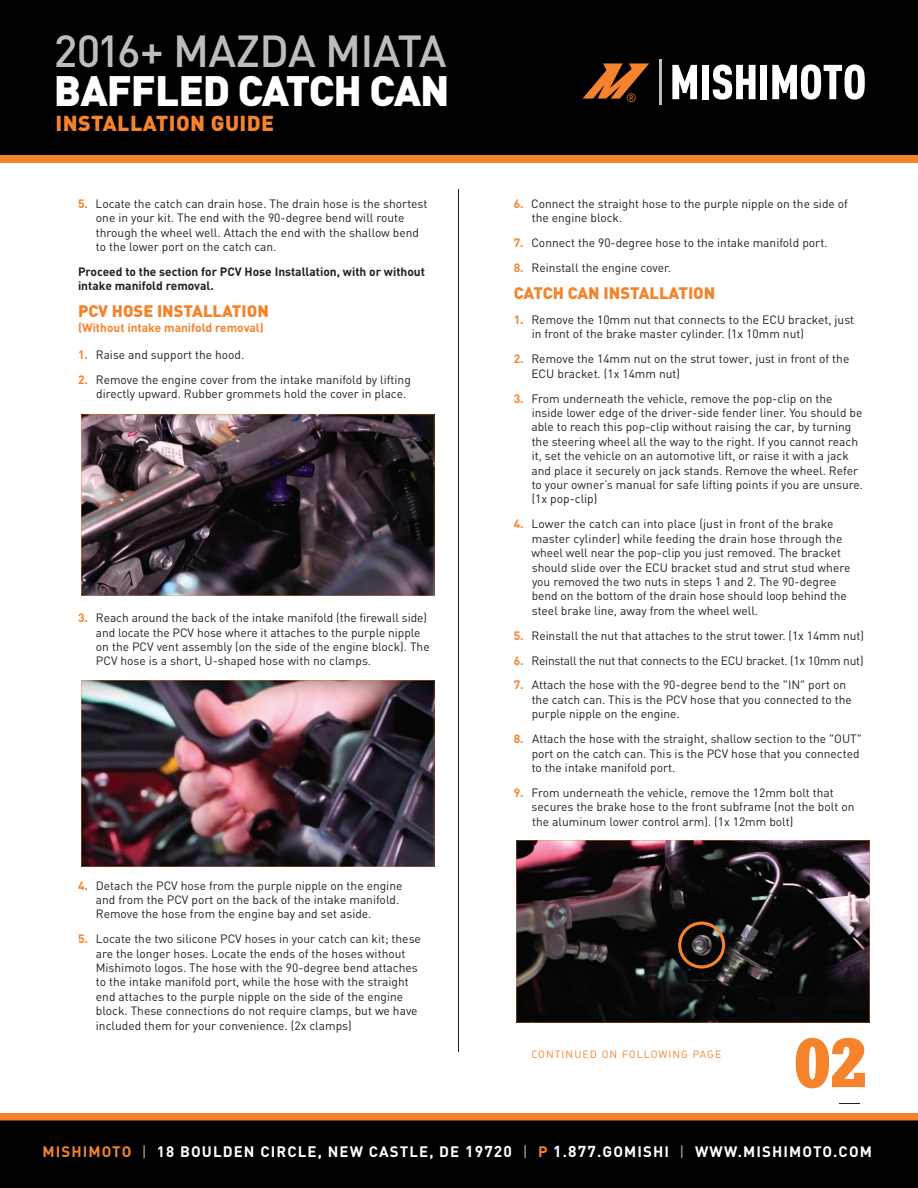
<style>
.page{position:relative;width:918px;height:1188px;background:#fff}
.page>*{position:absolute;margin:0;border:0;box-sizing:border-box;transform-origin:0 0}
.t1{font:72px "URW Egyptienne T Bold Extr Narr";color:#f5832c}
.t2{font:500 44.25px "DIN";letter-spacing:-.015em;color:#bcbdc0}
.t3{font:900 42px "DIN";letter-spacing:-.02em;color:#fff}
.t4{font:900 21.45px "DIN";letter-spacing:.02em;color:#f5832c}
.t5{font:900 16.5px "DIN";color:#f5832c}
.t6{font:700 15px "DIN";letter-spacing:.075em;color:#fff}
.t7{font:12px/14.4px "DIN";color:#231f20}
.t8{font:700 12px/14.4px "DIN";color:#231f20}
.t9{font:12px "DIN";letter-spacing:-.02em;color:#231f20}
.t10{font:700 12px "DIN";color:#f5832c}
.t11{font:12px "DIN";color:#f5832c}
.t12{font:10.5px "DIN Regular Alternate";letter-spacing:.1em;color:#f5832c}
.s1{font-weight:700;color:#f5832c}
.s2{color:#f5832c}
.s3{font-weight:400;color:#bcbdc0}
.s4{font-size:15.6px}
</style>
<div class="page">
<div style="left:0;top:0;width:918px;height:159px;background:#000001"></div>
<div style="left:0;top:155px;width:918px;height:8px;background:#f5832c"></div>
<svg style="left:672px;top:65px;width:25px;height:34px"></svg>
<div style="left:702px;top:65px;width:7px;height:34px;background:#fff"></div>
<svg style="left:713px;top:65px;width:43px;height:35px"></svg>
<div style="left:760px;top:65px;width:7px;height:34px;background:#fff"></div>
<svg style="left:772px;top:64px;width:93px;height:36px"></svg>
<svg style="left:583px;top:63px;width:66px;height:36px"></svg>
<hr style="left:660px;top:59px;width:2px;height:46px;background:#bcbdc0">
<svg style="left:839px;top:1103px;width:21px;height:1px"></svg>
<hr style="left:459px;top:189px;width:1px;height:862px;background:#231f20">
<svg style="left:0;top:1113px;width:918px;height:75px;background:#180d05"></svg>
<img style="left:81px;top:415px;width:353px;height:181px">
<img style="left:81px;top:680px;width:353px;height:186px">
<img style="left:517px;top:841px;width:352px;height:181px">
<svg style="left:678px;top:922px;width:47px;height:47px;background:#463121"></svg>
<h2 class="t2" style="left:54px;top:23px;width:394px">2016+ MAZDA MIATA</h2>
<h3 class="t3" style="left:54px;top:63px;width:397px">BAFFLED CATCH CAN</h3>
<h3 class="t4" style="left:55px;top:108px;width:220px">INSTALLATION GUIDE</h3>
<p class="t7" style="left:96px;top:196px;width:333px;text-indent:-18px"><span class="s1">5.</span> Locate the catch can drain hose. The drain hose is the shortest one in your kit. The end with the 90-degree bend will route through the wheel well. Attach the end with the shallow bend to the lower port on the catch can.</p>
<p class="t8" style="left:78px;top:264px;width:349px">Proceed to the section for PCV Hose Installation, with or without intake manifold removal.</p>
<h3 class="t5" style="left:78px;top:300px;width:192px">PCV HOSE INSTALLATION</h3>
<p class="t10" style="left:78px;top:320px;width:187px">(Without intake manifold removal)</p>
<p class="t7" style="left:78px;top:347px;width:168px"><span class="s1">1.</span> Raise and support the hood.</p>
<p class="t7" style="left:96px;top:372px;width:316px;text-indent:-18px"><span class="s1">2.</span> Remove the engine cover from the intake manifold by lifting directly upward. Rubber grommets hold the cover in place.</p>
<p class="t7" style="left:96px;top:611px;width:335px;text-indent:-18px"><span class="s1">3.</span> Reach around the back of the intake manifold (the firewall side) and locate the PCV hose where it attaches to the purple nipple on the PCV vent assembly (on the side of the engine block). The PCV hose is a short, U-shaped hose with no clamps.</p>
<p class="t7" style="left:96px;top:878px;width:308px;text-indent:-18px"><span class="s1">4.</span> Detach the PCV hose from the purple nipple on the engine and from the PCV port on the back of the intake manifold.<br>Remove the hose from the engine bay and set aside.</p>
<p class="t7" style="left:96px;top:932px;width:327px;text-indent:-18px"><span class="s1">5.</span> Locate the two silicone PCV hoses in your catch can kit; these are the longer hoses. Locate the ends of the hoses without Mishimoto logos. The hose with the 90-degree bend attaches to the intake manifold port, while the hose with the straight end attaches to the purple nipple on the side of the engine block. These connections do not require clamps, but we have included them for your convenience. (2x clamps)</p>
<p class="t11" style="left:626px;top:90px;width:12px">®</p>
<p class="t7" style="left:532px;top:196px;width:318px;text-indent:-18px"><span class="s1">6.</span> Connect the straight hose to the purple nipple on the side of the engine block.</p>
<p class="t7" style="left:514px;top:236px;width:315px"><span class="s1">7.</span> Connect the 90-degree hose to the intake manifold port.</p>
<p class="t7" style="left:514px;top:260px;width:159px"><span class="s1">8.</span> Reinstall the engine cover.</p>
<h3 class="t5" style="left:514px;top:282px;width:203px">CATCH CAN INSTALLATION</h3>
<p class="t7" style="left:532px;top:312px;width:324px;text-indent:-18px"><span class="s1">1.</span> Remove the 10mm nut that connects to the ECU bracket, just in front of the brake master cylinder. (1x 10mm nut)</p>
<p class="t7" style="left:531px;top:352px;width:319px;text-indent:-18px"><span class="s1">2.</span> Remove the 14mm nut on the strut tower, just in front of the<br>ECU bracket. (1x 14mm nut)</p>
<p class="t7" style="left:531px;top:391px;width:333px;text-indent:-18px"><span class="s1">3.</span> From underneath the vehicle, remove the pop-clip on the inside lower edge of the driver-side fender liner. You should be able to reach this pop-clip without raising the car, by turning the steering wheel all the way to the right. If you cannot reach it, set the vehicle on an automotive lift, or raise it with a jack and place it securely on jack stands. Remove the wheel. Refer to your owner’s manual for safe lifting points if you are unsure. (1x pop-clip)</p>
<p class="t7" style="left:532px;top:517px;width:320px;text-indent:-18px"><span class="s1">4.</span> Lower the catch can into place (just in front of the brake master cylinder) while feeding the drain hose through the wheel well near the pop-clip you just removed. The bracket should slide over the ECU bracket stud and strut stud where you removed the two nuts in steps 1 and 2. The 90-degree bend on the bottom of the drain hose should loop behind the steel brake line, away from the wheel well.</p>
<p class="t7" style="left:514px;top:628px;width:352px"><span class="s1">5.</span> Reinstall the nut that attaches to the strut tower. (1x 14mm nut)</p>
<p class="t9" style="left:514px;top:653px;width:351px"><span class="s1">6.</span> Reinstall the nut that connects to the ECU bracket. (1x 10mm nut)</p>
<p class="t7" style="left:532px;top:678px;width:322px;text-indent:-18px"><span class="s1">7.</span> Attach the hose with the 90-degree bend to the "IN" port on the catch can. This is the PCV hose that you connected to the purple nipple on the engine.</p>
<p class="t7" style="left:532px;top:731px;width:332px;text-indent:-18px"><span class="s1">8.</span> Attach the hose with the straight, shallow section to the "OUT" port on the catch can. This is the PCV hose that you connected to the intake manifold port.</p>
<p class="t7" style="left:532px;top:785px;width:324px;text-indent:-18px"><span class="s1">9.</span> From underneath the vehicle, remove the 12mm bolt that secures the brake hose to the front subframe (not the bolt on the aluminum lower control arm). (1x 12mm bolt)</p>
<p class="t12" style="left:531px;top:1047px;width:191px">CONTINUED ON FOLLOWING PAGE</p>
<h1 class="t1" style="left:794px;top:1020px;width:74px">02</h1>
<p class="t6" style="left:42px;top:1142px;width:831px"><span class="s2">MISHIMOTO</span> <span class="s3">|</span> 18 BOULDEN CIRCLE, NEW CASTLE, DE <span class="s4">19720</span> <span class="s3">|</span> <span class="s2">P</span> <span class="s4">1</span>.<span class="s4">877</span>.GOMISHI <span class="s3">|</span> WWW.MISHIMOTO.COM</p>
</div>
